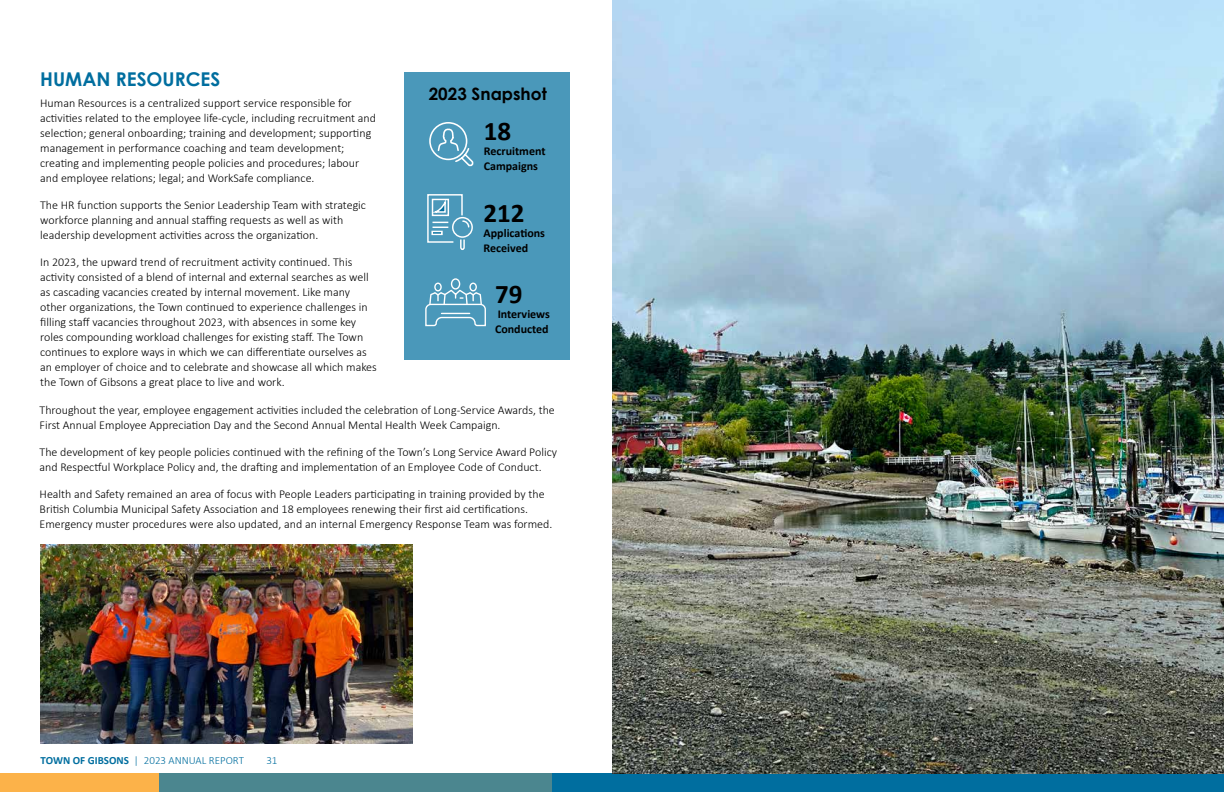
<style>
.page{position:relative;width:1224px;height:792px;background:#fff}
.page>*{position:absolute;margin:0;border:0;box-sizing:border-box;transform-origin:0 0}
.t1{font:700 27px "Calibri";color:#000}
.t2{font:700 19px "Century Gothic";color:#006e9f}
.t3{font:700 17px "Century Gothic";color:#000}
.t4{font:300 12px/15px "Calibri";color:#000}
.t5{font:700 12px/15px "Calibri";color:#000}
.t6{font:300 11px "Calibri";color:#006e9f}
.s1{font-weight:700}
</style>
<div class="page">
<div style="left:0;top:773px;width:785px;height:19px;background:#fcb249"></div>
<div style="left:160px;top:773px;width:810px;height:19px;background:#4b868f"></div>
<div style="left:553px;top:773px;width:671px;height:19px;background:#006e9f"></div>
<div style="left:404px;top:72px;width:166px;height:287px;background:#4a98ba"></div>
<img style="left:41px;top:545px;width:372px;height:199px">
<div style="left:452px;top:217px;width:21px;height:21px;border:1px solid #fff;border-radius:50%"></div>
<svg style="left:427px;top:194px;width:43px;height:56px"></svg>
<svg style="left:429px;top:122px;width:45px;height:45px"></svg>
<svg style="left:425px;top:278px;width:61px;height:49px"></svg>
<img style="left:612px;top:0;width:612px;height:773px">
<h2 class="t2" style="left:40px;top:65px;width:182px">HUMAN RESOURCES</h2>
<p class="t4" style="left:40px;top:96px;width:337px">Human Resources is a centralized support service responsible for activities related to the employee life-cycle, including recruitment and selection; general onboarding; training and development; supporting management in performance coaching and team development; creating and implementing people policies and procedures; labour and employee relations; legal; and WorkSafe compliance.</p>
<p class="t4" style="left:40px;top:198px;width:327px">The HR function supports the Senior Leadership Team with strategic workforce planning and annual staffing requests as well as with leadership development activities across the organization.</p>
<p class="t4" style="left:40px;top:255px;width:338px">In 2023, the upward trend of recruitment activity continued. This activity consisted of a blend of internal and external searches as well as cascading vacancies created by internal movement. Like many other organizations, the Town continued to experience challenges in filling staff vacancies throughout 2023, with absences in some key roles compounding workload challenges for existing staff. The Town continues to explore ways in which we can differentiate ourselves as an employer of choice and to celebrate and showcase all which makes the Town of Gibsons a great place to live and work.</p>
<h3 class="t3" style="left:429px;top:81px;width:119px">2023 Snapshot</h3>
<h1 class="t1" style="left:484px;top:112px;width:29px">18</h1>
<p class="t5" style="left:484px;top:143px;width:63px">Recruitment<br>Campaigns</p>
<h1 class="t1" style="left:484px;top:194px;width:43px">212</h1>
<p class="t5" style="left:484px;top:225px;width:63px">Applications<br>Received</p>
<h1 class="t1" style="left:495px;top:275px;width:29px">79</h1>
<p class="t5" style="left:495px;top:307px;width:56px">Interviews<br>Conducted</p>
<p class="t4" style="left:40px;top:402px;width:517px">Throughout the year, employee engagement activities included the celebration of Long-Service Awards, the<br>First Annual Employee Appreciation Day and the Second Annual Mental Health Week Campaign.</p>
<p class="t4" style="left:40px;top:444px;width:519px">The development of key people policies continued with the refining of the Town’s Long Service Award Policy and Respectful Workplace Policy and, the drafting and implementation of an Employee Code of Conduct.</p>
<p class="t4" style="left:40px;top:486px;width:514px">Health and Safety remained an area of focus with People Leaders participating in training provided by the<br>British Columbia Municipal Safety Association and 18 employees renewing their first aid certifications.<br>Emergency muster procedures were also updated, and an internal Emergency Response Team was formed.</p>
<p class="t6" style="left:41px;top:754px;width:205px"><span class="s1">TOWN OF GIBSONS</span> | 2023 ANNUAL REPORT</p>
<p class="t6" style="left:266px;top:754px;width:13px">31</p>
</div>
